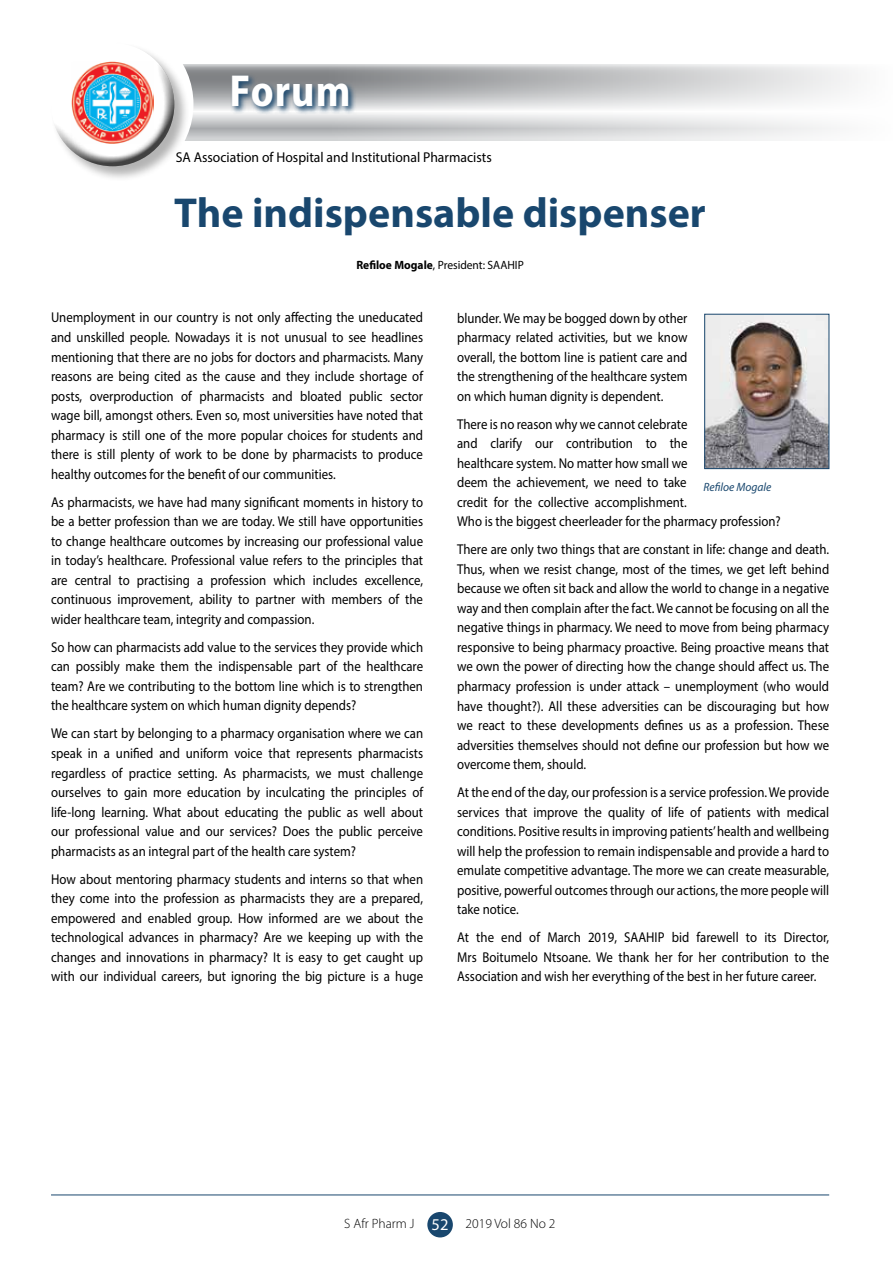
<style>
.page{position:relative;width:893px;height:1263px;background:#fff}
.page>*{position:absolute;margin:0;border:0;box-sizing:border-box;transform-origin:0 0}
.t1{font:700 semi-condensed 45px "Myriad Pro";letter-spacing:.025em;color:#fff;scale:.96 1}
.t2{font:700 42px "Myriad Pro";color:#19476e}
.t3{font:14.25px/19.5px "Myriad Pro";color:#000;text-align:justify;scale:.9 1}
.t4{font:14.25px "Myriad Pro";color:#000;scale:.96 1}
.t5{font:300 13.5px "Myriad Pro";color:#000}
.t6{font:12px "Myriad Pro";color:#000;scale:.96 1}
.t7{font:italic 12px "Myriad Pro";color:#19476e;scale:.96 1}
.s1{font-weight:700}
.s2{font-weight:400;font-size:16.5px;color:#fff}
</style>
<div class="page">
<hr style="left:51px;top:1194px;width:778px;height:1px;background:#19476e">
<svg style="left:190px;top:64px;width:662px;height:77px"></svg>
<div style="left:32px;top:23px;width:161px;height:162px;background:#fff;border-radius:50%"></div>
<div style="left:50px;top:42px;width:140px;height:140px;background:#000;opacity:.3"></div>
<div style="left:48px;top:40px;width:125px;height:100px;background:#fff"></div>
<div style="left:50px;top:62px;width:126px;height:106px;background:#000;opacity:.75"></div>
<svg style="left:230px;top:73px;width:127px;height:42px;background:#82909d"></svg>
<div style="left:427px;top:1212px;width:26px;height:25px;background:#19476e;border-radius:50%"></div>
<img style="left:706px;top:316px;width:121px;height:151px">
<div style="left:704px;top:314px;width:125px;height:155px;border:1px solid #19476e"></div>
<h1 class="t1" style="left:230px;top:62px;width:127px">Forum</h1>
<p class="t4" style="left:176px;top:149px;width:331px">SA Association of Hospital and Institutional Pharmacists</p>
<h2 class="t2" style="left:174px;top:186px;width:533px">The indispensable dispenser</h2>
<p class="t6" style="left:356px;top:257px;width:176px"><span class="s1">Refiloe Mogale</span>, President: SAAHIP</p>
<p class="t3" style="left:51px;top:308px;width:415px">Unemployment in our country is not only affecting the uneducated and unskilled people. Nowadays it is not unusual to see headlines mentioning that there are no jobs for doctors and pharmacists. Many reasons are being cited as the cause and they include shortage of posts, overproduction of pharmacists and bloated public sector wage bill, amongst others. Even so, most universities have noted that pharmacy is still one of the more popular choices for students and there is still plenty of work to be done by pharmacists to produce healthy outcomes for the benefit of our communities.</p>
<p class="t3" style="left:51px;top:492px;width:415px">As pharmacists, we have had many significant moments in history to be a better profession than we are today. We still have opportunities to change healthcare outcomes by increasing our professional value in today’s healthcare. Professional value refers to the principles that are central to practising a profession which includes excellence, continuous improvement, ability to partner with members of the wider healthcare team, integrity and compassion.</p>
<p class="t3" style="left:51px;top:637px;width:415px">So how can pharmacists add value to the services they provide which can possibly make them the indispensable part of the healthcare team? Are we contributing to the bottom line which is to strengthen the healthcare system on which human dignity depends?</p>
<p class="t3" style="left:51px;top:724px;width:415px">We can start by belonging to a pharmacy organisation where we can speak in a unified and uniform voice that represents pharmacists regardless of practice setting. As pharmacists, we must challenge ourselves to gain more education by inculcating the principles of life-long learning. What about educating the public as well about our professional value and our services? Does the public perceive pharmacists as an integral part of the health care system?</p>
<p class="t3" style="left:51px;top:869px;width:415px">How about mentoring pharmacy students and interns so that when they come into the profession as pharmacists they are a prepared, empowered and enabled group. How informed are we about the technological advances in pharmacy? Are we keeping up with the changes and innovations in pharmacy? It is easy to get caught up with our individual careers, but ignoring the big picture is a huge</p>
<p class="t3" style="left:457px;top:308px;width:257px">blunder. We may be bogged down by other pharmacy related activities, but we know overall, the bottom line is patient care and the strengthening of the healthcare system on which human dignity is dependent.</p>
<p class="t3" style="left:457px;top:414px;width:361px;text-align:left">There is no reason why we cannot celebrate<br>and clarify our contribution to the<br>healthcare system. No matter how small we<br>deem the achievement, we need to take<br>credit for the collective accomplishment.<br>Who is the biggest cheerleader for the pharmacy profession?</p>
<p class="t3" style="left:457px;top:540px;width:415px">There are only two things that are constant in life: change and death.<br>Thus, when we resist change, most of the times, we get left behind because we often sit back and allow the world to change in a negative way and then complain after the fact. We cannot be focusing on all the negative things in pharmacy. We need to move from being pharmacy responsive to being pharmacy proactive. Being proactive means that we own the power of directing how the change should affect us. The pharmacy profession is under attack – unemployment (who would have thought?). All these adversities can be discouraging but how we react to these developments defines us as a profession. These adversities themselves should not define our profession but how we overcome them, should.</p>
<p class="t3" style="left:457px;top:782px;width:415px">At the end of the day, our profession is a service profession. We provide services that improve the quality of life of patients with medical conditions. Positive results in improving patients’ health and wellbeing will help the profession to remain indispensable and provide a hard to emulate competitive advantage. The more we can create measurable, positive, powerful outcomes through our actions, the more people will take notice.</p>
<p class="t3" style="left:457px;top:927px;width:415px">At the end of March 2019, SAAHIP bid farewell to its Director, Mrs Boitumelo Ntsoane. We thank her for her contribution to the Association and wish her everything of the best in her future career.</p>
<p class="t7" style="left:703px;top:479px;width:72px">Refiloe Mogale</p>
<p class="t5" style="left:344px;top:1215px;width:213px">S Afr Pharm J <span class="s2">52</span> 2019 Vol 86 No 2</p>
</div>
